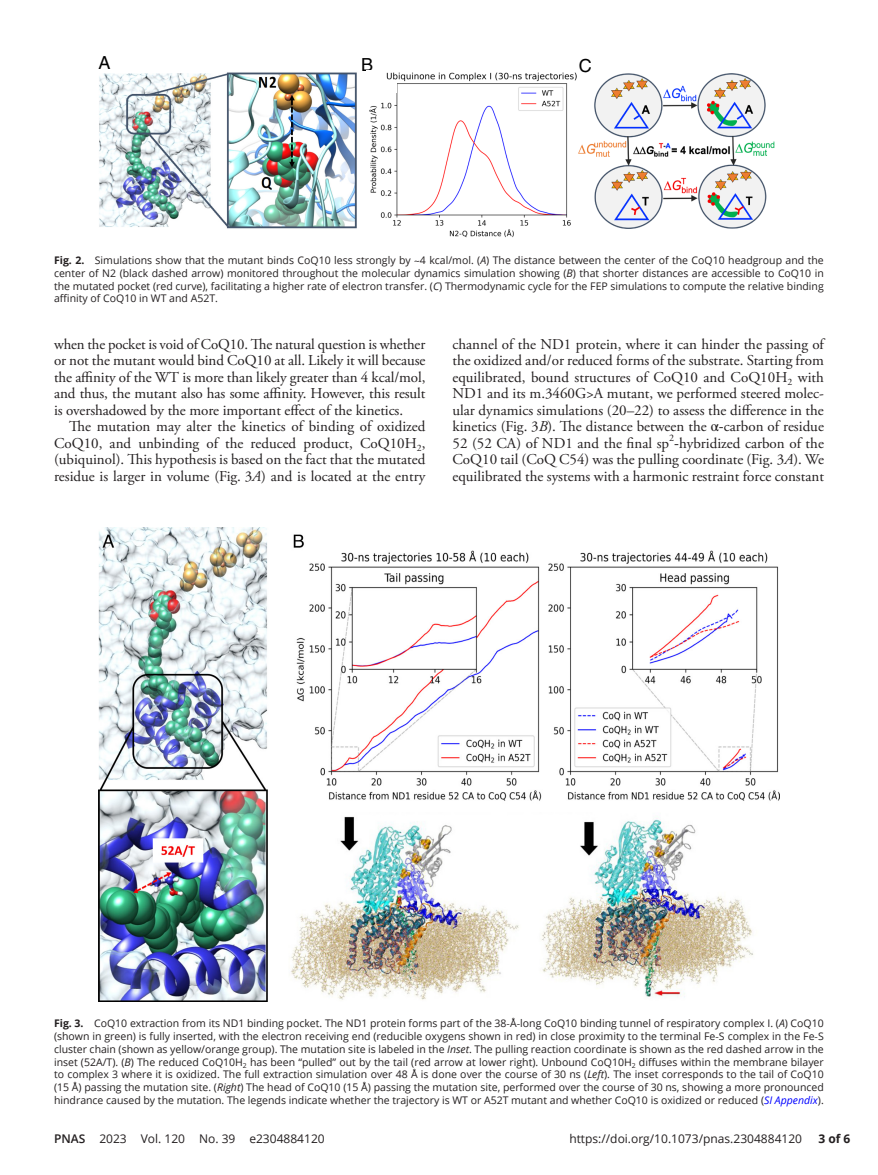
<style>
.page{position:relative;width:878px;height:1175px;background:#fff}
.page>*{position:absolute;margin:0;border:0;box-sizing:border-box;transform-origin:0 0}
.t1{font:18px "Helvetica";color:#000}
.t2{font:15px/16.5px "Adobe Garamond Pro";color:#231f20;text-align:justify}
.t3{font:12px "Open Sans";color:#231f20}
.t4{font:700 12px "Open Sans";color:#231f20}
.t5{font:10.5px/12.8px "Open Sans";color:#231f20;text-align:justify}
.t6{font:10.05px "Adobe Garamond Pro";color:#231f20}
.s1{font-weight:700}
.s2{font-family:"STIX"}
.s3{font-style:italic}
.s4{font-style:italic;color:#00f}
.s5{font-weight:600}
</style>
<div class="page">
<img style="left:99px;top:72px;width:258px;height:157px">
<img style="left:576px;top:74px;width:199px;height:154px">
<img style="left:369px;top:72px;width:207px;height:166px">
<div style="left:378px;top:80px;width:18px;height:12px;background:#fff"></div>
<img style="left:98px;top:527px;width:681px;height:475px">
<h1 class="t1" style="left:98px;top:53px;width:14px">A</h1>
<h1 class="t1" style="left:361px;top:54px;width:14px">B</h1>
<h1 class="t1" style="left:578px;top:55px;width:14px">C</h1>
<p class="t5" style="left:54px;top:254px;width:771px"><span class="s1">Fig. 2.</span> Simulations show that the mutant binds CoQ10 less strongly by <span class="s2">~</span>4 kcal/mol. (<span class="s3">A</span>) The distance between the center of the CoQ10 headgroup and the center of N2 (black dashed arrow) monitored throughout the molecular dynamics simulation showing (<span class="s3">B</span>) that shorter distances are accessible to CoQ10 in the mutated pocket (red curve), facilitating a higher rate of electron transfer. (<span class="s3">C</span>) Thermodynamic cycle for the FEP simulations to compute the relative binding affinity of CoQ10 in WT and A52T.</p>
<p class="t2" style="left:54px;top:336px;width:373px">when the pocket is void of CoQ10. The natural question is whether or not the mutant would bind CoQ10 at all. Likely it will because the affinity of the WT is more than likely greater than 4 kcal/mol, and thus, the mutant also has some affinity. However, this result is overshadowed by the more important effect of the kinetics.</p>
<p class="t2" style="left:54px;top:419px;width:373px;text-indent:15px">The mutation may alter the kinetics of binding of oxidized CoQ10, and unbinding of the reduced product, CoQ10H<sub>2</sub>, (ubiquinol). This hypothesis is based on the fact that the mutated residue is larger in volume (Fig. 3<span class="s3">A</span>) and is located at the entry</p>
<p class="t2" style="left:452px;top:336px;width:373px">channel of the ND1 protein, where it can hinder the passing of the oxidized and/or reduced forms of the substrate. Starting from equilibrated, bound structures of CoQ10 and CoQ10H<sub>2</sub> with ND1 and its m.3460G&gt;A mutant, we performed steered molec&shy;ular dynamics simulations (20–22) to assess the difference in the kinetics (Fig. 3<span class="s3">B</span>). The distance between the <span class="s2">α-</span>carbon of residue 52 (52 CA) of ND1 and the final sp <span class="s2">-</span>hybridized carbon of the</p>
<p class="t6" style="left:669px;top:431px;width:6px">2</p>
<h2 class="t2" style="left:452px;top:452px;width:373px">CoQ10 tail (CoQ C54) was the pulling coordinate (Fig. 3<span class="s3">A</span>). We equilibrated the systems with a harmonic restraint force constant</h2>
<p class="t5" style="left:54px;top:1017px;width:771px"><span class="s1">Fig. 3.</span> CoQ10 extraction from its ND1 binding pocket. The ND1 protein forms part of the 38<span class="s2">-</span>Å<span class="s2">-</span>long CoQ10 binding tunnel of respiratory complex I. (<span class="s3">A</span>) CoQ10 (shown in green) is fully inserted, with the electron receiving end (reducible oxygens shown in red) in close proximity to the terminal Fe<span class="s2">-</span>S complex in the Fe<span class="s2">-</span>S cluster chain (shown as yellow/orange group). The mutation site is labeled in the <span class="s3">Inset</span>. The pulling reaction coordinate is shown as the red dashed arrow in the inset (52A/T). (<span class="s3">B</span>) The reduced CoQ10H<sub>2</sub> has been “pulled” out by the tail (red arrow at lower right). Unbound CoQ10H<sub>2</sub> diffuses within the membrane bilayer to complex 3 where it is oxidized. The full extraction simulation over 48 Å is done over the course of 30 ns (<span class="s3">Left</span>). The inset corresponds to the tail of CoQ10 (15 Å) passing the mutation site. (<span class="s3">Right</span>) The head of CoQ10 (15 Å) passing the mutation site, performed over the course of 30 ns, showing a more pronounced hindrance caused by the mutation. The legends indicate whether the trajectory is WT or A52T mutant and whether CoQ10 is oxidized or reduced (<span class="s4">SI Appendix</span>).</p>
<p class="t3" style="left:54px;top:1130px;width:272px"><span class="s5">PNAS</span> 2023 Vol. 120 No. 39 e2304884120</p>
<p class="t3" style="left:569px;top:1130px;width:234px">https://doi.org/10.1073/pnas.2304884120</p>
<p class="t4" style="left:818px;top:1130px;width:34px">3 of 6</p>
</div>
